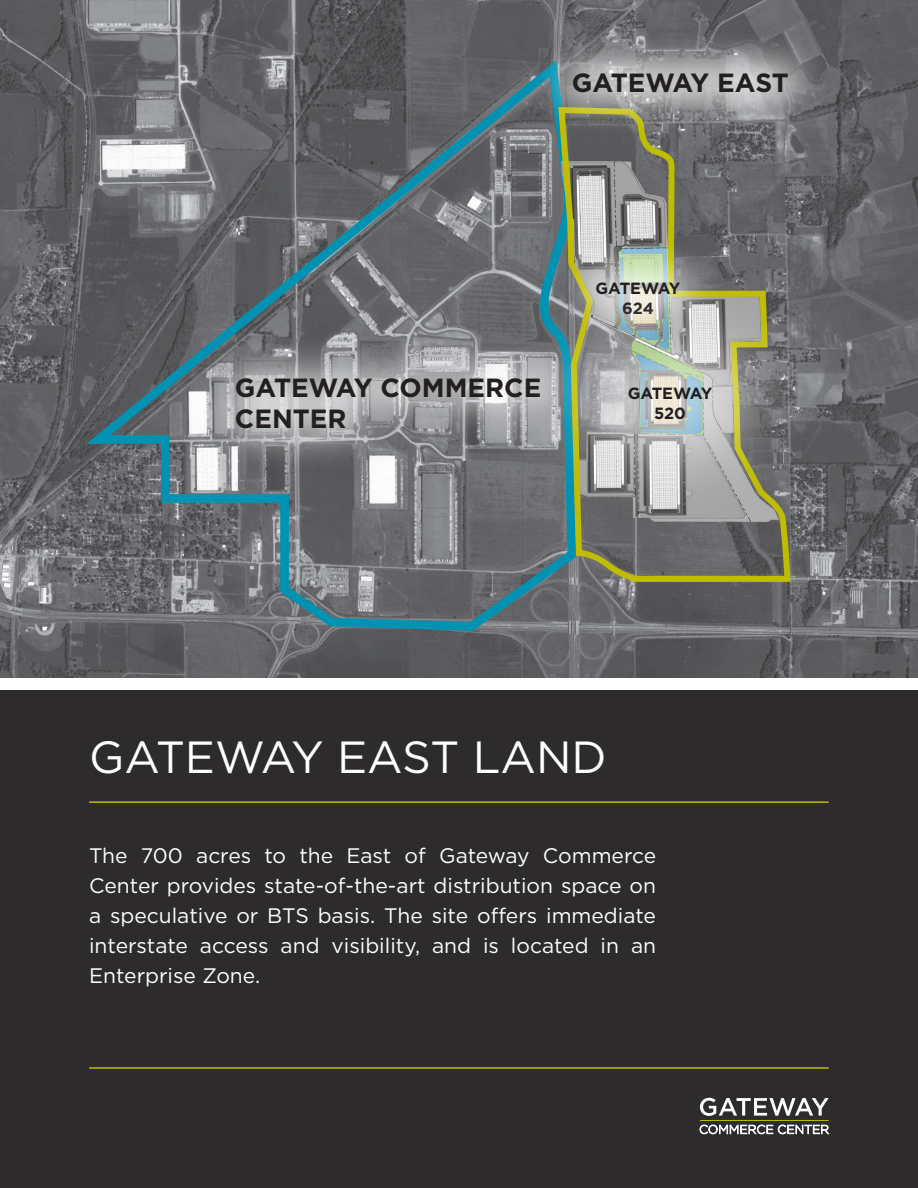
<style>
.page{position:relative;width:918px;height:1188px;background:#2e2b2c}
.page>*{position:absolute;margin:0;border:0;box-sizing:border-box;transform-origin:0 0}
.t1{font:45px "Gotham";color:#fff}
.t2{font:700 26.4px/31.7px "Gotham";color:#231f20}
.t3{font:21px/30px "Gotham";color:#fff;text-align:justify}
.t4{font:700 16.2px "Gotham";letter-spacing:-.045em;color:#231f20}
.t5{font:700 16.2px "Gotham";letter-spacing:-.005em;color:#231f20}
</style>
<div class="page">
<hr style="left:89px;top:1067px;width:740px;height:2px;background:#c0bc00">
<hr style="left:700px;top:1120px;width:129px;height:1px;background:#c0bc00">
<svg style="left:700px;top:1098px;width:129px;height:18px"></svg>
<svg style="left:699px;top:1125px;width:130px;height:9px"></svg>
<hr style="left:89px;top:801px;width:740px;height:2px;background:#c0bc00">
<img style="left:0;top:0;width:918px;height:678px">
<svg style="left:74px;top:56px;width:481px;height:579px;background:#676e72"></svg>
<div style="left:0;top:678px;width:918px;height:11px;background:#fff"></div>
<svg style="left:555px;top:136px;width:238px;height:667px"></svg>
<div style="left:193px;top:334px;width:390px;height:139px;background:#fff;opacity:.67"></div>
<div style="left:531px;top:29px;width:300px;height:107px;background:#fff;opacity:.84"></div>
<div style="left:554px;top:238px;width:168px;height:119px;background:#fff;opacity:.84"></div>
<div style="left:524px;top:279px;width:293px;height:247px;background:#fff;opacity:.84"></div>
<p class="t2" style="left:572px;top:66px;width:219px">GATEWAY EAST</p>
<p class="t2" style="left:235px;top:371px;width:308px">GATEWAY COMMERCE<br>CENTER</p>
<p class="t4" style="left:596px;top:278px;width:86px">GATEWAY</p>
<p class="t5" style="left:622px;top:297px;width:33px">624</p>
<p class="t4" style="left:628px;top:383px;width:86px">GATEWAY</p>
<p class="t5" style="left:654px;top:402px;width:33px">520</p>
<p class="t1" style="left:89px;top:728px;width:519px">GATEWAY EAST LAND</p>
<p class="t3" style="left:89px;top:840px;width:569px">The 700 acres to the East of Gateway Commerce Center provides state-of-the-art distribution space on a speculative or BTS basis. The site offers immediate interstate access and visibility, and is located in an Enterprise Zone.</p>
</div>
